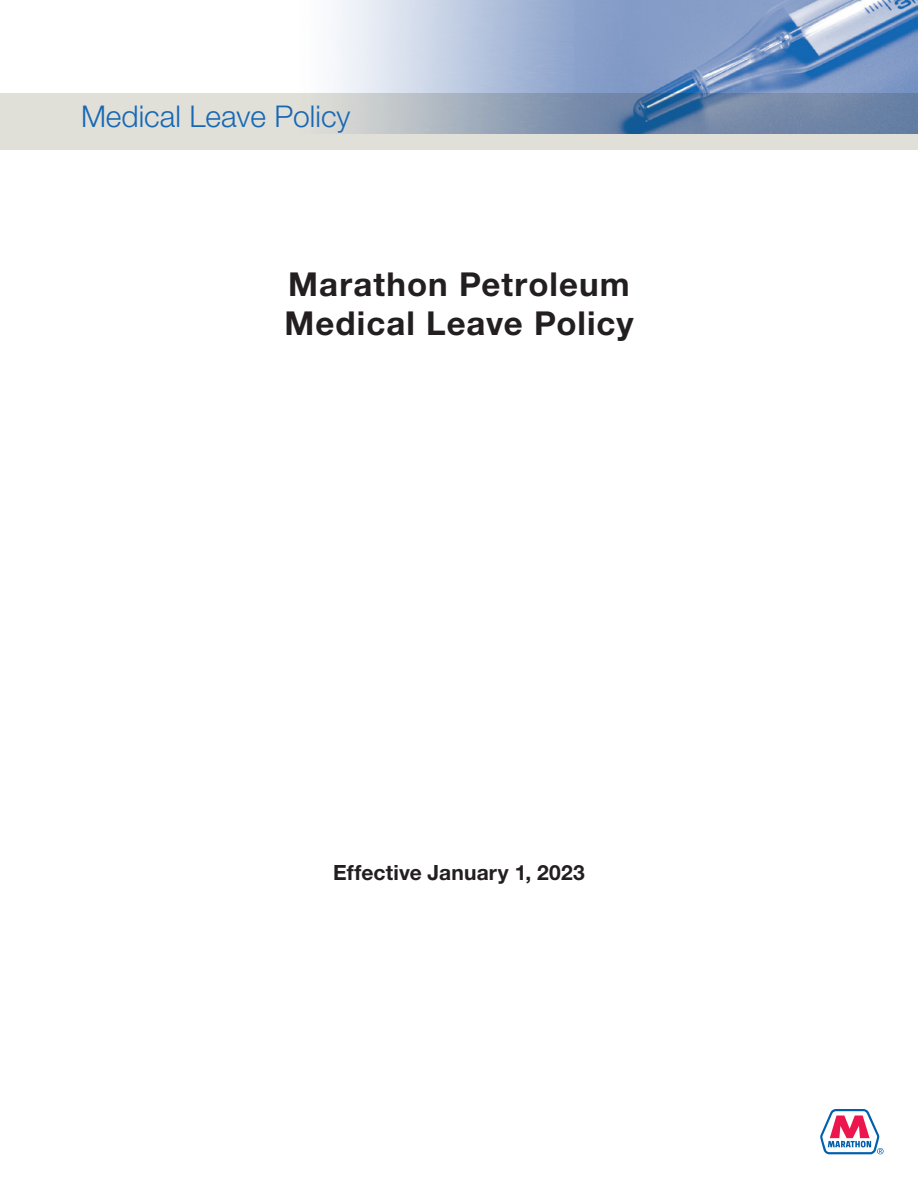
<style>
.page{position:relative;width:918px;height:1188px;background:#fff}
.page>*{position:absolute;margin:0;border:0;box-sizing:border-box;transform-origin:0 0}
.Cover_Head{font:700 33px "Helvetica Neue";letter-spacing:.03em;color:#231f20}
.t1{font:300 30px "Helvetica Neue";color:#1768b4}
.Cover_Date{font:700 21px "Helvetica Neue";letter-spacing:.01em;color:#231f20}
</style>
<div class="page">
<div style="left:0;top:93px;width:918px;height:57px;background:#e1e0d8"></div>
<img style="left:335px;top:0;width:583px;height:133px">
<svg style="left:820px;top:1109px;width:64px;height:46px"></svg>
<p class="t1" style="left:81px;top:98px;width:271px">Medical Leave Policy</p>
<p class="Cover_Head" style="left:288px;top:264px;width:343px">Marathon Petroleum</p>
<p class="Cover_Head" style="left:284px;top:303px;width:351px">Medical Leave Policy</p>
<p class="Cover_Date" style="left:333px;top:860px;width:253px">Effective January 1, 2023</p>
</div>
